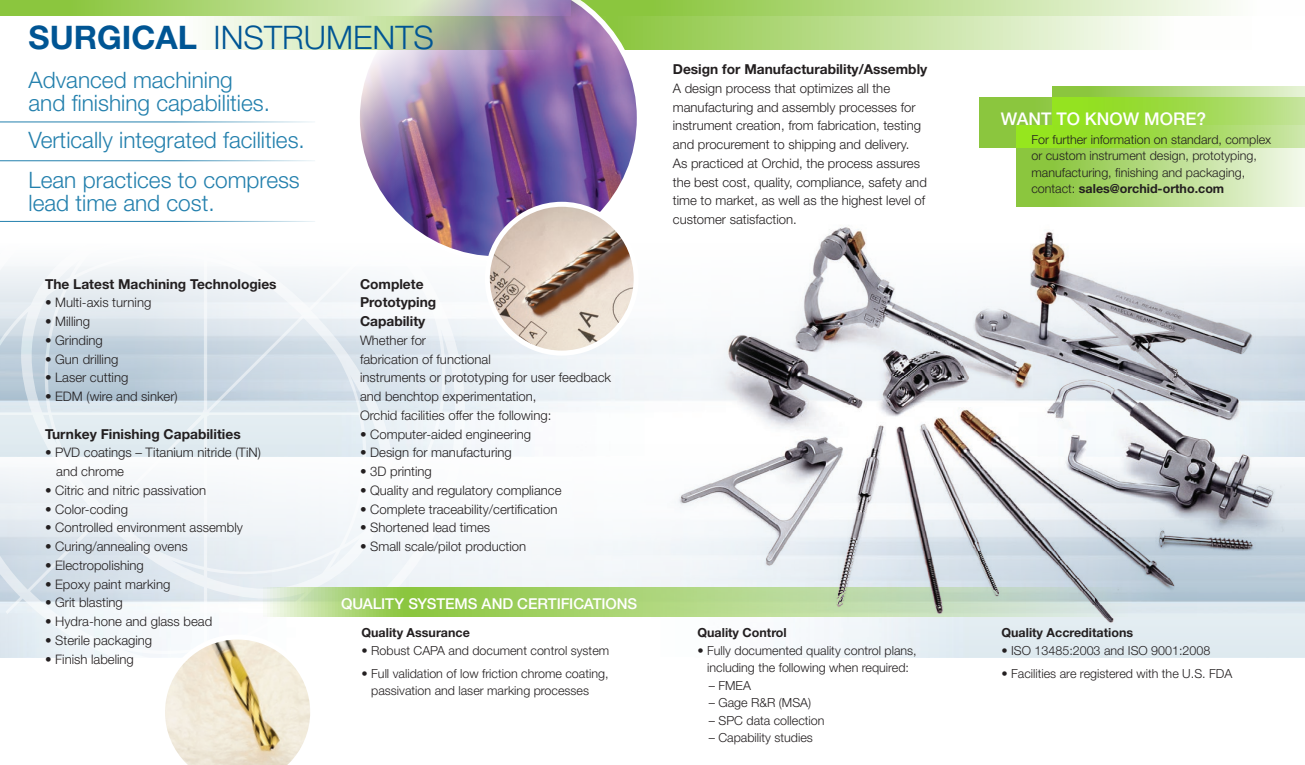
<style>
.page{position:relative;width:1305px;height:765px;background:#fff}
.page>*{position:absolute;margin:0;border:0;box-sizing:border-box;transform-origin:0 0}
.t1{font:300 32.5px "Helvetica Neue LT Std";color:#005594}
.t2{font:300 22.62px/22.6px "Helvetica Neue LT Std";color:#2380ad}
.t3{font:500 17.5px "Helvetica Neue LT Std";color:#fff}
.t4{font:500 15px "Helvetica Neue LT Std";letter-spacing:-.005em;color:#fff}
.t5{font:700 13.75px/18.8px "Helvetica Neue LT Std";color:#231f20}
.t6{font:300 13.12px/18.8px "Helvetica Neue LT Std";color:#231f20}
.t7{font:300 12.5px/16.2px "Helvetica Neue LT Std";color:#231f20}
.t8{font:700 12.5px "Helvetica Neue LT Std";color:#231f20}
.s1{font-weight:700}
</style>
<div class="page">
<img style="left:486px;top:445px;width:819px;height:212px">
<svg style="left:0;top:161px;width:486px;height:497px"></svg>
<hr style="left:0;top:122px;width:315px;height:1px;background:#2380ad">
<hr style="left:0;top:160px;width:315px;height:1px;background:#2380ad">
<hr style="left:0;top:221px;width:315px;height:1px;background:#2380ad">
<svg style="left:0;top:0;width:355px;height:16px;background:#a5d269"></svg>
<div style="left:572px;top:0;width:733px;height:16px;background:linear-gradient(to right,#7dbf26,#fff)"></div>
<svg style="left:206px;top:16px;width:944px;height:34px;background:#cbe5a9"></svg>
<svg style="left:149px;top:588px;width:518px;height:29px;background:#b6da8d"></svg>
<div style="left:1052px;top:87px;width:253px;height:38px;background:linear-gradient(to right,#80c02b,#e5f2d4)"></div>
<div style="left:1016px;top:125px;width:289px;height:81px;background:linear-gradient(to right,#7fc02b,#f2f8e9)"></div>
<svg style="left:979px;top:97px;width:326px;height:51px;background:#9ed94c"></svg>
<img style="left:355px;top:0;width:287px;height:262px">
<img style="left:487px;top:204px;width:149px;height:149px;border-radius:74px">
<div style="left:485px;top:202px;width:154px;height:154px;border:5px solid #fff;border-radius:50%"></div>
<svg style="left:160px;top:634px;width:155px;height:131px"></svg>
<img style="left:667px;top:227px;width:627px;height:405px">
<p class="t1" style="left:29px;top:18px;width:407px"><span class="s1">SURGICAL</span> INSTRUMENTS</p>
<p class="t2" style="left:29px;top:68px;width:243px">Advanced machining and finishing capabilities.</p>
<p class="t2" style="left:29px;top:129px;width:278px">Vertically integrated facilities.</p>
<p class="t2" style="left:29px;top:168px;width:273px">Lean practices to compress lead time and cost.</p>
<p class="t5" style="left:45px;top:274px;width:233px">The Latest Machining Technologies</p>
<p class="t6" style="left:45px;top:293px;width:108px">• Multi-axis turning</p>
<p class="t6" style="left:45px;top:312px;width:47px">• Milling</p>
<p class="t6" style="left:45px;top:330px;width:59px">• Grinding</p>
<p class="t6" style="left:45px;top:349px;width:75px">• Gun drilling</p>
<p class="t6" style="left:45px;top:368px;width:85px">• Laser cutting</p>
<p class="t6" style="left:45px;top:387px;width:134px">• EDM (wire and sinker)</p>
<p class="t5" style="left:45px;top:424px;width:197px">Turnkey Finishing Capabilities</p>
<p class="t6" style="left:56px;top:443px;width:206px;text-indent:-11px">• PVD coatings – Titanium nitride (TiN) and chrome</p>
<p class="t6" style="left:45px;top:480px;width:163px">• Citric and nitric passivation</p>
<p class="t6" style="left:45px;top:499px;width:85px">• Color-coding</p>
<p class="t6" style="left:45px;top:518px;width:199px">• Controlled environment assembly</p>
<p class="t6" style="left:45px;top:537px;width:144px">• Curing/annealing ovens</p>
<p class="t6" style="left:45px;top:555px;width:100px">• Electropolishing</p>
<p class="t6" style="left:45px;top:574px;width:127px">• Epoxy paint marking</p>
<p class="t6" style="left:45px;top:593px;width:79px">• Grit blasting</p>
<p class="t6" style="left:45px;top:612px;width:169px">• Hydra-hone and glass bead</p>
<p class="t6" style="left:45px;top:630px;width:109px">• Sterile packaging</p>
<p class="t6" style="left:45px;top:649px;width:90px">• Finish labeling</p>
<p class="t5" style="left:360px;top:274px;width:78px">Complete<br>Prototyping<br>Capability</p>
<p class="t6" style="left:360px;top:330px;width:253px">Whether for<br>fabrication of functional<br>instruments or prototyping for user feedback and benchtop experimentation,<br>Orchid facilities offer the following:</p>
<p class="t6" style="left:360px;top:424px;width:173px">• Computer-aided engineering</p>
<p class="t6" style="left:360px;top:443px;width:153px">• Design for manufacturing</p>
<p class="t6" style="left:360px;top:462px;width:73px">• 3D printing</p>
<p class="t6" style="left:360px;top:480px;width:203px">• Quality and regulatory compliance</p>
<p class="t6" style="left:360px;top:499px;width:199px">• Complete traceability/certification</p>
<p class="t6" style="left:360px;top:518px;width:132px">• Shortened lead times</p>
<p class="t6" style="left:360px;top:537px;width:168px">• Small scale/pilot production</p>
<p class="t4" style="left:341px;top:594px;width:298px">QUALITY SYSTEMS AND CERTIFICATIONS</p>
<p class="t8" style="left:362px;top:625px;width:110px">Quality Assurance</p>
<p class="t7" style="left:362px;top:642px;width:249px">• Robust CAPA and document control system</p>
<p class="t7" style="left:371px;top:664px;width:239px;line-height:17.5px;text-indent:-10px">• Full validation of low friction chrome coating, passivation and laser marking processes</p>
<p class="t5" style="left:673px;top:59px;width:256px">Design for Manufacturability/Assembly</p>
<p class="t6" style="left:673px;top:78px;width:256px">A design process that optimizes all the manufacturing and assembly processes for instrument creation, from fabrication, testing and procurement to shipping and delivery.<br>As practiced at Orchid, the process assures the best cost, quality, compliance, safety and time to market, as well as the highest level of customer satisfaction.</p>
<p class="t8" style="left:698px;top:625px;width:91px">Quality Control</p>
<p class="t7" style="left:698px;top:641px;width:221px;line-height:17.5px;text-align:center">• Fully documented quality control plans, including the following when required:</p>
<p class="t7" style="left:709px;top:677px;width:44px">– FMEA</p>
<p class="t7" style="left:709px;top:694px;width:104px">– Gage R&amp;R (MSA)</p>
<p class="t7" style="left:709px;top:712px;width:117px">– SPC data collection</p>
<p class="t7" style="left:709px;top:729px;width:106px">– Capability studies</p>
<p class="t3" style="left:1001px;top:109px;width:207px">WANT TO KNOW MORE?</p>
<p class="t7" style="left:1031px;top:131px;width:241px">For further information on standard, complex or custom instrument design, prototyping, manufacturing, finishing and packaging, contact: <span class="s1">sales@orchid-ortho.com</span></p>
<p class="t8" style="left:1001px;top:625px;width:133px">Quality Accreditations</p>
<p class="t7" style="left:1001px;top:642px;width:210px">• ISO 13485:2003 and ISO 9001:2008</p>
<p class="t7" style="left:1001px;top:665px;width:232px">• Facilities are registered with the U.S. FDA</p>
</div>
